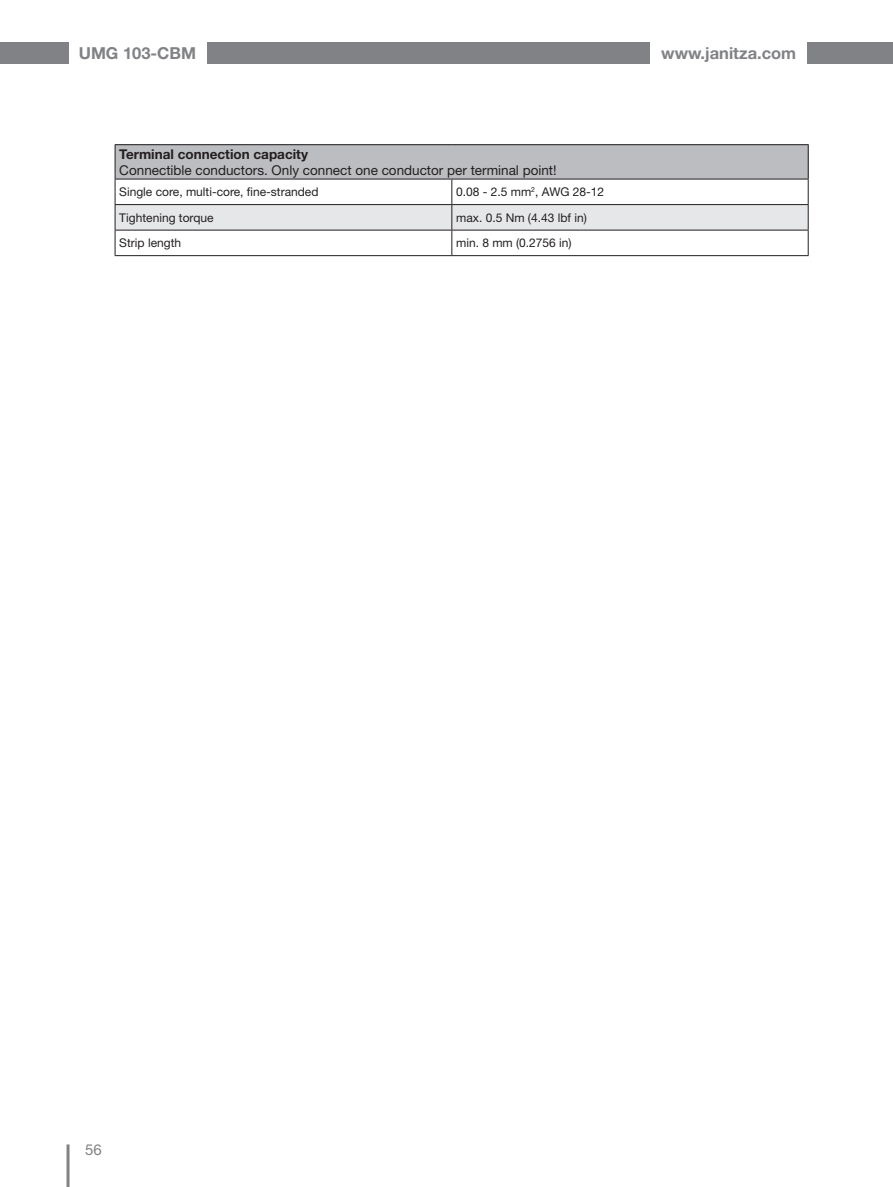
<style>
.page{position:relative;width:893px;height:1187px;background:#fff}
.page>*{position:absolute;margin:0;border:0;box-sizing:border-box;transform-origin:0 0}
.t1{font:700 16.5px "Helvetica Neue LT Pro";color:#808285}
.t2{font:15px "Helvetica Neue LT Pro";color:#808285}
.t3{font:13.5px "Helvetica Neue LT Pro";color:#231f20}
.t4{font:700 13.5px "Helvetica Neue LT Pro";color:#231f20}
.t5{font:12px "Helvetica Neue LT Pro";color:#231f20}
</style>
<div class="page">
<div style="left:0;top:43px;width:68px;height:21px;background:#808285"></div>
<hr style="left:67px;top:1144px;width:3px;height:42px;background:#808285">
<div style="left:207px;top:43px;width:442px;height:21px;background:#808285"></div>
<div style="left:808px;top:43px;width:85px;height:21px;background:#808285"></div>
<div style="left:115px;top:145px;width:693px;height:34px;background:#bcbdc0"></div>
<hr style="left:808px;top:145px;width:1px;height:34px;background:#231f20">
<hr style="left:115px;top:144px;width:337px;height:1px;background:#231f20">
<hr style="left:115px;top:145px;width:1px;height:34px;background:#231f20">
<hr style="left:452px;top:144px;width:357px;height:1px;background:#231f20">
<svg style="left:115px;top:179px;width:694px;height:76px"></svg>
<hr style="left:115px;top:255px;width:337px;height:1px;background:#231f20">
<hr style="left:452px;top:255px;width:357px;height:1px;background:#231f20">
<h1 class="t1" style="left:79px;top:43px;width:119px">UMG 103-CBM</h1>
<h1 class="t1" style="left:661px;top:43px;width:137px">www.janitza.com</h1>
<p class="t4" style="left:119px;top:145px;width:190px">Terminal connection capacity</p>
<p class="t3" style="left:119px;top:162px;width:439px">Connectible conductors. Only connect one conductor per terminal point!</p>
<p class="t5" style="left:119px;top:184px;width:201px">Single core, multi-core, fine-stranded</p>
<p class="t5" style="left:456px;top:184px;width:150px">0.08 - 2.5 mm<sup>2</sup>, AWG 28-12</p>
<p class="t5" style="left:119px;top:210px;width:96px">Tightening torque</p>
<p class="t5" style="left:456px;top:210px;width:132px">max. 0.5 Nm (4.43 lbf in)</p>
<p class="t5" style="left:119px;top:235px;width:63px">Strip length</p>
<p class="t5" style="left:456px;top:235px;width:117px">min. 8 mm (0.2756 in)</p>
<p class="t2" style="left:85px;top:1140px;width:18px">56</p>
</div>
